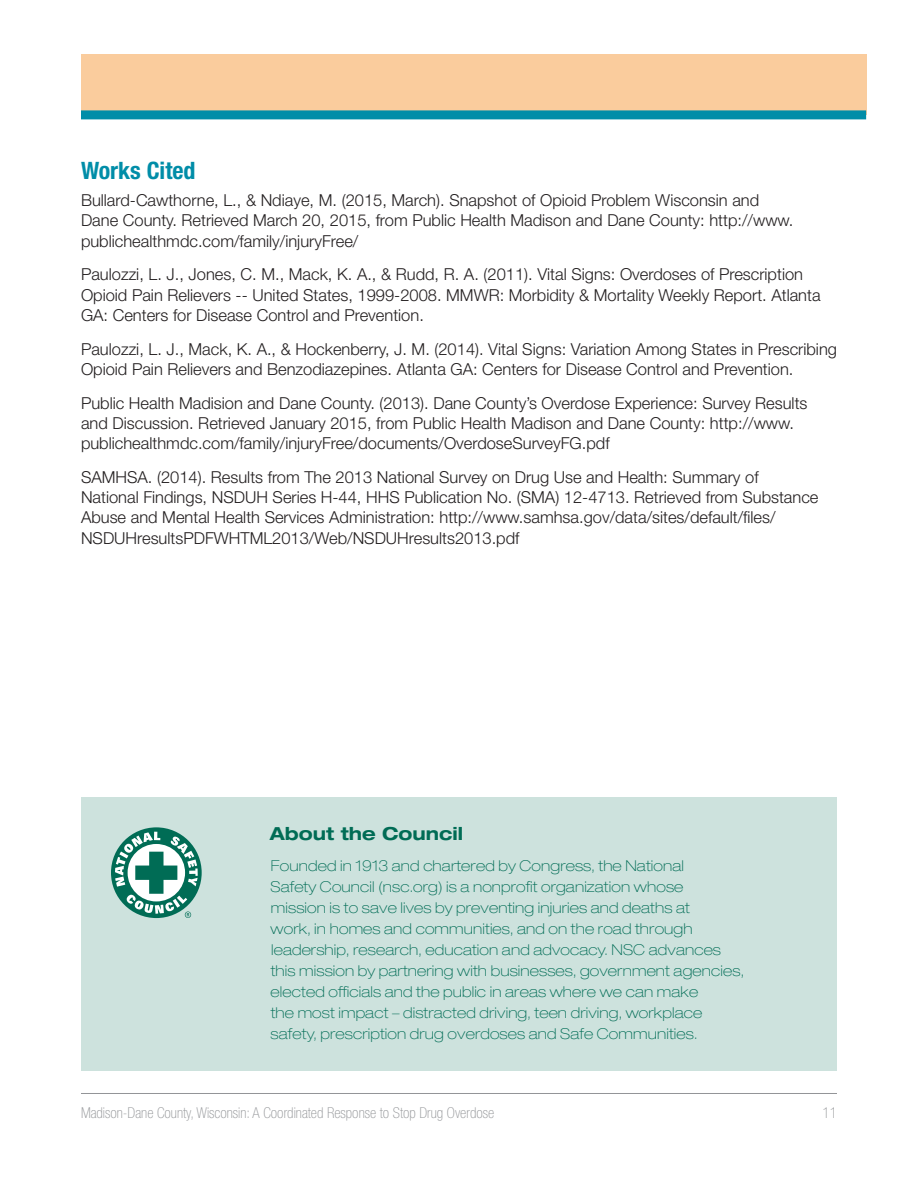
<style>
.page{position:relative;width:918px;height:1188px;background:#fff}
.page>*{position:absolute;margin:0;border:0;box-sizing:border-box;transform-origin:0 0}
.chapter_title{font:700 condensed 24px "Helvetica Neue LT Std";color:#008da8}
.t1{font:700 expanded 18px "Helvetica Neue LT Std";color:#006c55}
.body{font:300 16.5px/20.2px "Helvetica Neue LT Std";color:#231f20}
.t2{font:100 expanded 15px/21px "Helvetica Neue LT Std";letter-spacing:.01em;color:#006c55}
.t3{font:100 condensed 15px "Helvetica Neue LT Std";color:#939598}
</style>
<div class="page">
<div style="left:81px;top:798px;width:756px;height:273px;background:#cde2dd"></div>
<svg style="left:111px;top:827px;width:91px;height:91px"></svg>
<svg style="left:115px;top:832px;width:83px;height:86px;background:#77b0a4"></svg>
<div style="left:81px;top:54px;width:785px;height:61px;background:#facc9d"></div>
<div style="left:81px;top:110px;width:785px;height:9px;background:#008da8"></div>
<hr style="left:81px;top:1093px;width:756px;height:1px;background:#939598">
<p class="chapter_title" style="left:81px;top:156px;width:116px">Works Cited</p>
<p class="body" style="left:81px;top:190px;width:714px">Bullard-Cawthorne, L., &amp; Ndiaye, M. (2015, March). Snapshot of Opioid Problem Wisconsin and<br>Dane County. Retrieved March 20, 2015, from Public Health Madison and Dane County: http://www. publichealthmdc.com/family/injuryFree/</p>
<p class="body" style="left:81px;top:264px;width:741px">Paulozzi, L. J., Jones, C. M., Mack, K. A., &amp; Rudd, R. A. (2011). Vital Signs: Overdoses of Prescription<br>Opioid Pain Relievers -- United States, 1999-2008. MMWR: Morbidity &amp; Mortality Weekly Report. Atlanta<br>GA: Centers for Disease Control and Prevention.</p>
<p class="body" style="left:81px;top:338px;width:758px">Paulozzi, L. J., Mack, K. A., &amp; Hockenberry, J. M. (2014). Vital Signs: Variation Among States in Prescribing<br>Opioid Pain Relievers and Benzodiazepines. Atlanta GA: Centers for Disease Control and Prevention.</p>
<p class="body" style="left:81px;top:392px;width:728px">Public Health Madision and Dane County. (2013). Dane County’s Overdose Experience: Survey Results and Discussion. Retrieved January 2015, from Public Health Madison and Dane County: http://www. publichealthmdc.com/family/injuryFree/documents/OverdoseSurveyFG.pdf</p>
<p class="body" style="left:81px;top:467px;width:739px">SAMHSA. (2014). Results from The 2013 National Survey on Drug Use and Health: Summary of National Findings, NSDUH Series H-44, HHS Publication No. (SMA) 12-4713. Retrieved from Substance Abuse and Mental Health Services Administration: http://www.samhsa.gov/data/sites/default/files/ NSDUHresultsPDFWHTML2013/Web/NSDUHresults2013.pdf</p>
<p class="t1" style="left:270px;top:823px;width:195px">About the Council</p>
<p class="t2" style="left:271px;top:855px;width:475px">Founded in 1913 and chartered by Congress, the National<br>Safety Council (nsc.org) is a nonprofit organization whose<br>mission is to save lives by preventing injuries and deaths at<br>work, in homes and communities, and on the road through leadership, research, education and advocacy. NSC advances this mission by partnering with businesses, government agencies, elected officials and the public in areas where we can make<br>the most impact – distracted driving, teen driving, workplace safety, prescription drug overdoses and Safe Communities.</p>
<p class="t3" style="left:81px;top:1104px;width:415px">Madison-Dane County, Wisconsin: A Coordinated Response to Stop Drug Overdose</p>
<p class="t3" style="left:823px;top:1104px;width:16px">11</p>
</div>
